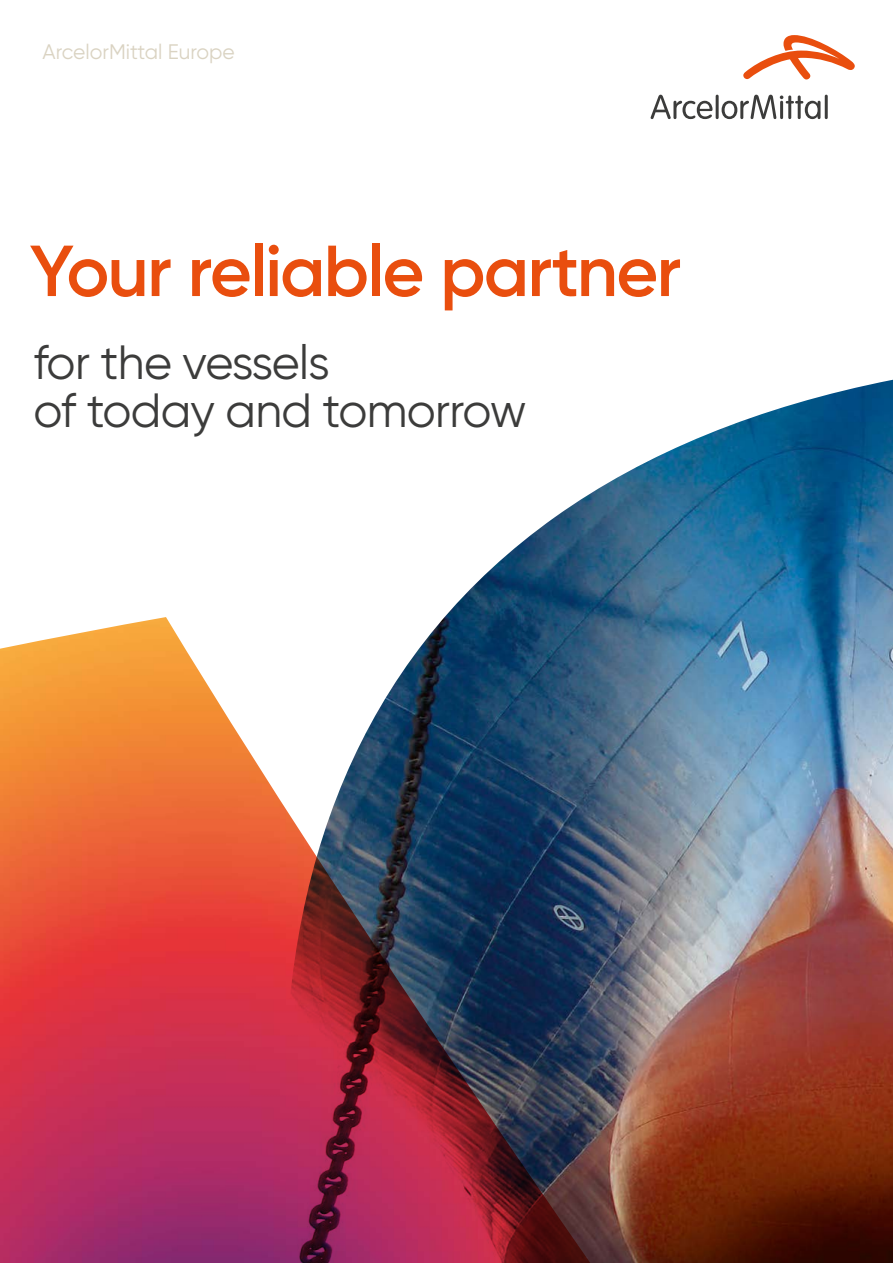
<style>
.page{position:relative;width:893px;height:1263px;background:#fff}
.page>*{position:absolute;margin:0;border:0;box-sizing:border-box;transform-origin:0 0}
.t1{font:600 72px "Gilro";letter-spacing:-.025em;color:#e94e0e}
.t2{font:48px/48px "Gilro";letter-spacing:-.015em;color:#3c3c3b}
.t3{font:21px "Gilro";color:#dad3c2}
</style>
<div class="page">
<img style="left:444px;top:380px;width:449px;height:883px">
<img style="left:0;top:617px;width:591px;height:646px">
<svg style="left:743px;top:35px;width:112px;height:44px"></svg>
<svg style="left:651px;top:95px;width:61px;height:24px"></svg>
<hr style="left:716px;top:95px;width:3px;height:24px;background:#3c3c3b;border-radius:2px">
<svg style="left:722px;top:95px;width:98px;height:24px"></svg>
<hr style="left:825px;top:95px;width:3px;height:24px;background:#3c3c3b;border-radius:2px">
<p class="t3" style="left:43px;top:39px;width:194px">ArcelorMittal Europe</p>
<h1 class="t1" style="left:30px;top:226px;width:653px">Your reliable partner</h1>
<p class="t2" style="left:33px;top:337px;width:495px">for the vessels<br>of today and tomorrow</p>
</div>
